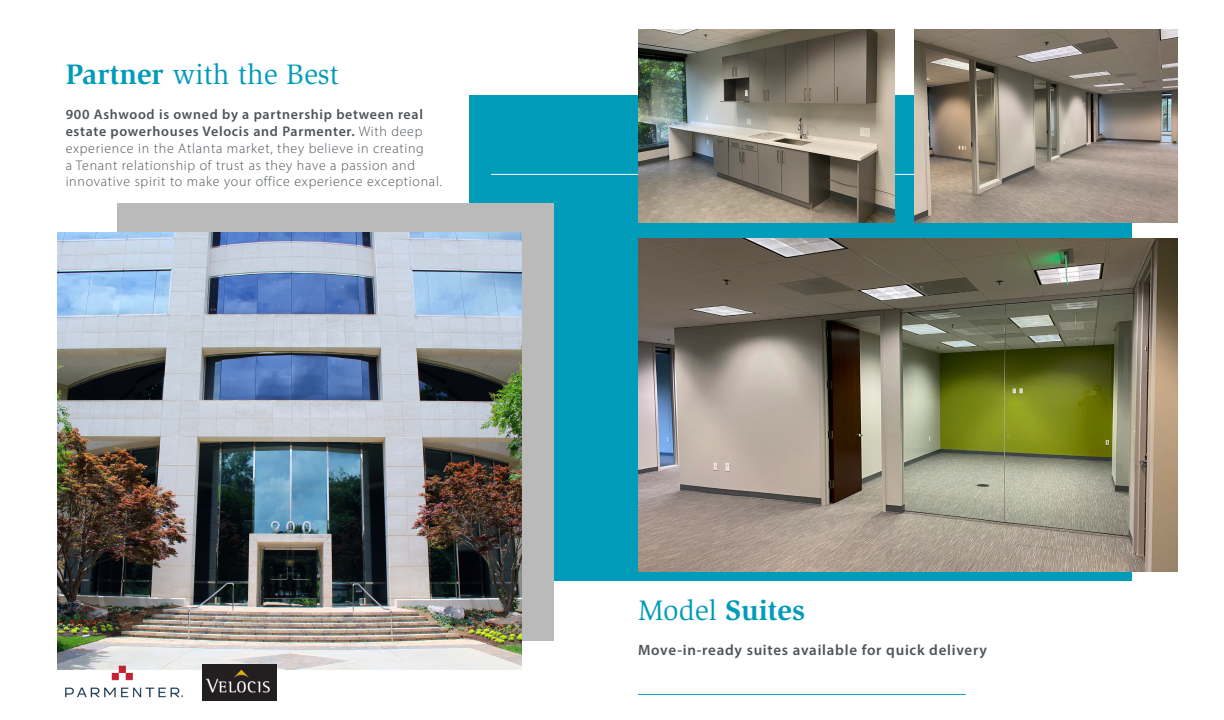
<style>
.page{position:relative;width:1224px;height:720px;background:#fff}
.page>*{position:absolute;margin:0;border:0;box-sizing:border-box;transform-origin:0 0}
.t1{font:29px "Slimbach Std";color:#009cb9}
.t2{font:700 29px "Slimbach Std";color:#009cb9}
.t3{font:600 15px "Myriad Pro";letter-spacing:.05em;color:#4d545a}
.t4{font:300 14px/16.8px "Myriad Pro";letter-spacing:.05em;color:#4d545a}
.s1{font-weight:700}
.s2{font-weight:600}
.s3{font-weight:400}
</style>
<div class="page">
<div style="left:469px;top:96px;width:662px;height:485px;background:#009cb9"></div>
<div style="left:117px;top:203px;width:437px;height:438px;background:#bababa"></div>
<hr style="left:491px;top:174px;width:449px;height:1px;background:#fff">
<img style="left:58px;top:232px;width:464px;height:437px">
<img style="left:638px;top:29px;width:256px;height:193px">
<hr style="left:638px;top:694px;width:328px;height:1px;background:#009cb9">
<img style="left:638px;top:238px;width:540px;height:333px">
<img style="left:58px;top:660px;width:133px;height:38px">
<img style="left:203px;top:664px;width:73px;height:37px">
<img style="left:914px;top:29px;width:264px;height:193px">
<p class="t1" style="left:66px;top:58px;width:275px"><span class="s1">Partner</span> with the Best</p>
<p class="t4" style="left:66px;top:106px;width:378px"><span class="s2">900 Ashwood is owned by a partnership between real estate powerhouses Velocis and Parmenter.</span> With deep experience in the Atlanta market, they believe in creating<br>a Tenant relationship of trust as they have a passion and innovative spirit to make your office experience exceptional.</p>
<p class="t2" style="left:638px;top:592px;width:168px"><span class="s3">Model</span> Suites</p>
<p class="t3" style="left:638px;top:641px;width:351px">Move-in-ready suites available for quick delivery</p>
</div>
